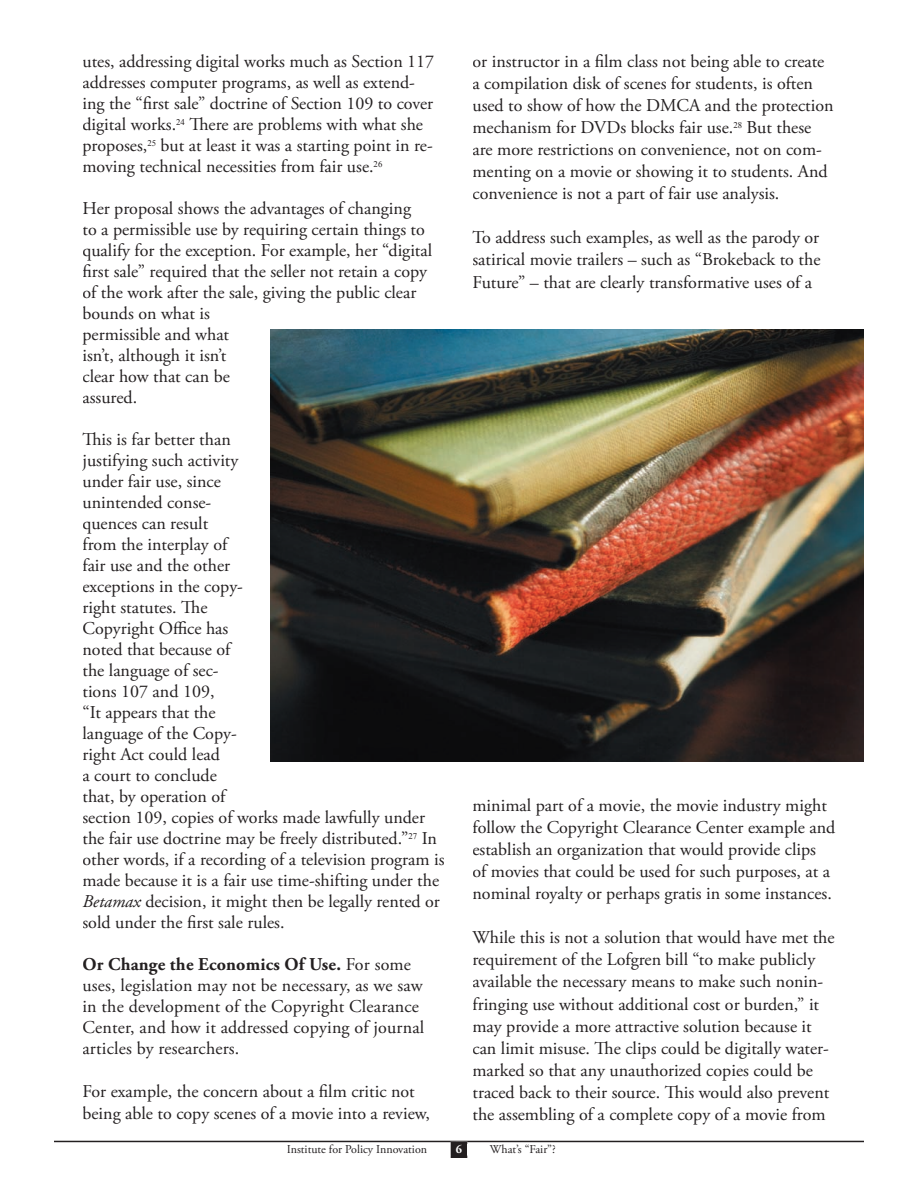
<style>
.page{position:relative;width:918px;height:1188px;background:#fff}
.page>*{position:absolute;margin:0;border:0;box-sizing:border-box;transform-origin:0 0}
.t1{font:18px/21px "Adobe Garamond Pro";color:#231f20}
.t2{font:12px "Adobe Garamond Pro";color:#231f20}
.t3{font:700 12px "Adobe Garamond Pro";color:#fff}
.s1{font-style:italic}
.s2{font-weight:700}
</style>
<div class="page">
<svg style="left:54px;top:1141px;width:810px;height:17px"></svg>
<img style="left:270px;top:330px;width:594px;height:432px">
<p class="t1" style="left:82px;top:51px;width:353px">utes, addressing digital works much as Section 117 addresses computer programs, as well as extend&shy;ing the “first sale” doctrine of Section 109 to cover digital works.<sup>24</sup> There are problems with what she proposes,<sup>25</sup> but at least it was a starting point in re&shy;moving technical necessities from fair use.<sup>26</sup></p>
<p class="t1" style="left:82px;top:198px;width:351px">Her proposal shows the advantages of changing<br>to a permissible use by requiring certain things to qualify for the exception. For example, her “digital first sale” required that the seller not retain a copy of the work after the sale, giving the public clear bounds on what is<br>permissible and what<br>isn’t, although it isn’t<br>clear how that can be<br>assured.</p>
<p class="t1" style="left:82px;top:429px;width:364px">This is far better than<br>justifying such activity<br>under fair use, since<br>unintended conse-<br>quences can result<br>from the interplay of<br>fair use and the other<br>exceptions in the copy-<br>right statutes. The<br>Copyright Office has<br>noted that because of<br>the language of sec-<br>tions 107 and 109,<br>“It appears that the<br>language of the Copy-<br>right Act could lead<br>a court to conclude<br>that, by operation of<br>section 109, copies of works made lawfully under the fair use doctrine may be freely distributed.”<sup>27</sup> In other words, if a recording of a television program is made because it is a fair use time-shifting under the<br><span class="s1">Betamax</span> decision, it might then be legally rented or sold under the first sale rules.</p>
<p class="t1" style="left:82px;top:954px;width:343px"><span class="s2">Or Change the Economics Of Use.</span> For some uses, legislation may not be necessary, as we saw in the development of the Copyright Clearance Center, and how it addressed copying of journal articles by researchers.</p>
<p class="t1" style="left:82px;top:1081px;width:349px;line-height:22px">For example, the concern about a film critic not being able to copy scenes of a movie into a review,</p>
<p class="t1" style="left:472px;top:51px;width:363px;line-height:22px">or instructor in a film class not being able to create a compilation disk of scenes for students, is often used to show of how the DMCA and the protection mechanism for DVDs blocks fair use.<sup>28</sup> But these are more restrictions on convenience, not on com&shy;menting on a movie or showing it to students. And convenience is not a part of fair use analysis.</p>
<p class="t1" style="left:472px;top:227px;width:349px;line-height:22px;text-align:justify">To address such examples, as well as the parody or satirical movie trailers – such as “Brokeback to the Future” – that are clearly transformative uses of a</p>
<p class="t1" style="left:472px;top:795px;width:364px;line-height:22px">minimal part of a movie, the movie industry might follow the Copyright Clearance Center example and establish an organization that would provide clips<br>of movies that could be used for such purposes, at a nominal royalty or perhaps gratis in some instances.</p>
<p class="t1" style="left:472px;top:927px;width:364px;line-height:22px">While this is not a solution that would have met the requirement of the Lofgren bill “to make publicly available the necessary means to make such nonin&shy;fringing use without additional cost or burden,” it may provide a more attractive solution because it can limit misuse. The clips could be digitally water&shy;marked so that any unauthorized copies could be traced back to their source. This would also prevent the assembling of a complete copy of a movie from</p>
<p class="t2" style="left:287px;top:1142px;width:142px">Institute for Policy Innovation</p>
<p class="t2" style="left:490px;top:1142px;width:67px">What’s “Fair”?</p>
<p class="t3" style="left:456px;top:1143px;width:8px">6</p>
</div>
